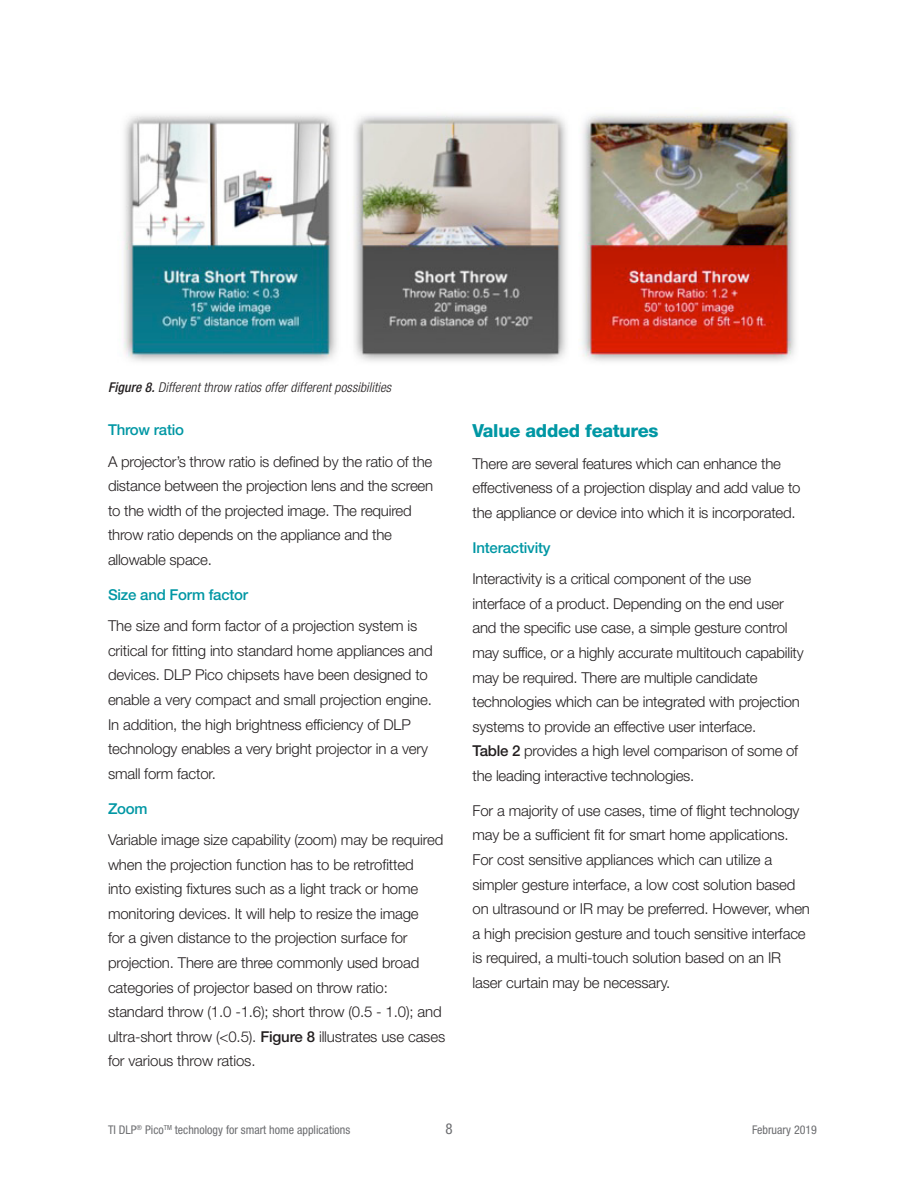
<style>
.page{position:relative;width:918px;height:1188px;background:#fff}
.page>*{position:absolute;margin:0;border:0;box-sizing:border-box;transform-origin:0 0}
.t1{font:800 18px "Helvetica Neue LT Std";letter-spacing:-.015em;color:#0097a4}
.t2{font:300 15px/24.6px "Helvetica Neue LT Std";letter-spacing:-.01em;color:#231f20}
.t3{font:500 15px "Helvetica Neue LT Std";letter-spacing:-.015em;color:#0097a4}
.t4{font:condensed 15px "Helvetica Neue LT Std";color:#6c6d70}
.t5{font:italic 300 condensed 13.5px "Helvetica Neue LT Std";letter-spacing:.01em;color:#231f20}
.t6{font:condensed 12px "Helvetica Neue LT Std";color:#6c6d70}
.s1{font-weight:500}
</style>
<div class="page">
<img style="left:123px;top:112px;width:673px;height:250px">
<p class="t5" style="left:108px;top:379px;width:285px"><span class="s1">Figure 8.</span> Different throw ratios offer different possibilities</p>
<p class="t3" style="left:108px;top:421px;width:78px">Throw ratio</p>
<p class="t2" style="left:108px;top:449px;width:327px">A projector’s throw ratio is defined by the ratio of the distance between the projection lens and the screen to the width of the projected image. The required throw ratio depends on the appliance and the allowable space.</p>
<p class="t3" style="left:108px;top:586px;width:142px">Size and Form factor</p>
<p class="t2" style="left:108px;top:613px;width:326px">The size and form factor of a projection system is critical for fitting into standard home appliances and devices. DLP Pico chipsets have been designed to enable a very compact and small projection engine.<br>In addition, the high brightness efficiency of DLP technology enables a very bright projector in a very small form factor.</p>
<p class="t3" style="left:108px;top:799px;width:41px">Zoom</p>
<p class="t2" style="left:108px;top:827px;width:339px">Variable image size capability (zoom) may be required when the projection function has to be retrofitted<br>into existing fixtures such as a light track or home monitoring devices. It will help to resize the image<br>for a given distance to the projection surface for projection. There are three commonly used broad categories of projector based on throw ratio: standard throw (1.0 -1.6); short throw (0.5 - 1.0); and ultra-short throw (&lt;0.5). <span class="s1">Figure 8</span> illustrates use cases for various throw ratios.</p>
<p class="t1" style="left:472px;top:420px;width:187px">Value added features</p>
<p class="t2" style="left:472px;top:451px;width:330px">There are several features which can enhance the effectiveness of a projection display and add value to the appliance or device into which it is incorporated.</p>
<p class="t3" style="left:472px;top:538px;width:80px">Interactivity</p>
<p class="t2" style="left:472px;top:566px;width:333px">Interactivity is a critical component of the use interface of a product. Depending on the end user and the specific use case, a simple gesture control may suffice, or a highly accurate multitouch capability may be required. There are multiple candidate technologies which can be integrated with projection systems to provide an effective user interface.<br><span class="s1">Table 2</span> provides a high level comparison of some of the leading interactive technologies.</p>
<p class="t2" style="left:472px;top:798px;width:339px">For a majority of use cases, time of flight technology may be a sufficient fit for smart home applications.<br>For cost sensitive appliances which can utilize a simpler gesture interface, a low cost solution based on ultrasound or IR may be preferred. However, when a high precision gesture and touch sensitive interface is required, a multi-touch solution based on an IR laser curtain may be necessary.</p>
<p class="t6" style="left:108px;top:1123px;width:244px">TI DLP<sup>®</sup> Pico<sup>TM</sup> technology for smart home applications</p>
<p class="t4" style="left:445px;top:1120px;width:9px">8</p>
<p class="t6" style="left:752px;top:1123px;width:66px">February 2019</p>
</div>
